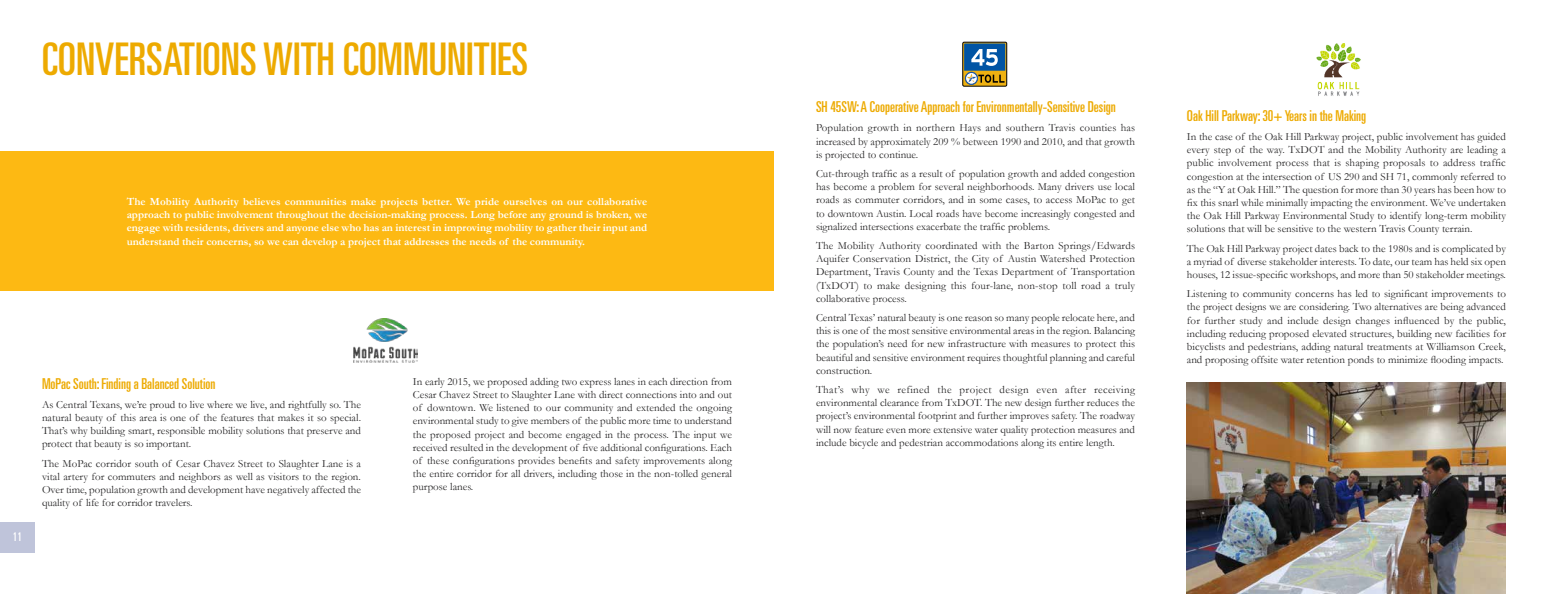
<style>
.page{position:relative;width:1548px;height:594px;background:#fff}
.page>*{position:absolute;margin:0;border:0;box-sizing:border-box;transform-origin:0 0}
.t1{font:ultra-condensed 45px "Univers LT Std";color:#edaa00}
.t2{font:ultra-condensed 15px "Univers LT Std";color:#edaa00}
.t3{font:ultra-condensed 12px "Univers LT Std";color:#fff}
.t4{font:11px/13.2px "Garamond";color:#292829;text-align:justify}
.t5{font:700 11px/13.2px "Garamond";color:#fff;text-align:justify}
</style>
<div class="page">
<div style="left:0;top:522px;width:35px;height:30px;background:#bfc4da"></div>
<div style="left:0;top:152px;width:774px;height:139px;background:#fdb913"></div>
<img style="left:354px;top:319px;width:64px;height:44px">
<img style="left:1316px;top:43px;width:45px;height:53px">
<div style="left:963px;top:42px;width:44px;height:44px;border:1px solid #000"></div>
<svg style="left:964px;top:43px;width:41px;height:42px;background:#638289"></svg>
<img style="left:1187px;top:383px;width:319px;height:211px">
<h1 class="t1" style="left:42px;top:33px;width:488px">CONVERSATIONS WITH COMMUNITIES</h1>
<p class="t5" style="left:127px;top:195px;width:522px">The Mobility Authority believes communities make projects better. We pride ourselves on our collaborative approach to public involvement throughout the decision-making process. Long before any ground is broken, we engage with residents, drivers and anyone else who has an interest in improving mobility to gather their input and understand their concerns, so we can develop a project that addresses the needs of the community.</p>
<p class="t3" style="left:13px;top:530px;width:10px">11</p>
<h2 class="t2" style="left:42px;top:375px;width:175px">MoPac South: Finding a Balanced Solution</h2>
<p class="t4" style="left:42px;top:398px;width:321px">As Central Texans, we’re proud to live where we live, and rightfully so. The natural beauty of this area is one of the features that makes it so special.<br>That’s why building smart, responsible mobility solutions that preserve and protect that beauty is so important.</p>
<p class="t4" style="left:42px;top:456px;width:321px">The MoPac corridor south of Cesar Chavez Street to Slaughter Lane is a vital artery for commuters and neighbors as well as visitors to the region.<br>Over time, population growth and development have negatively affected the quality of life for corridor travelers.</p>
<p class="t4" style="left:413px;top:375px;width:321px">In early 2015, we proposed adding two express lanes in each direction from Cesar Chavez Street to Slaughter Lane with direct connections into and out of downtown. We listened to our community and extended the ongoing environmental study to give members of the public more time to understand the proposed project and become engaged in the process. The input we received resulted in the development of five additional configurations. Each of these configurations provides benefits and safety improvements along the entire corridor for all drivers, including those in the non-tolled general purpose lanes.</p>
<h2 class="t2" style="left:816px;top:98px;width:301px">SH 45SW: A Cooperative Approach for Environmentally-Sensitive Design</h2>
<p class="t4" style="left:816px;top:121px;width:321px">Population growth in northern Hays and southern Travis counties has increased by approximately 209 % between 1990 and 2010, and that growth is projected to continue.</p>
<p class="t4" style="left:816px;top:167px;width:321px">Cut-through traffic as a result of population growth and added congestion has become a problem for several neighborhoods. Many drivers use local roads as commuter corridors, and in some cases, to access MoPac to get to downtown Austin. Local roads have become increasingly congested and signalized intersections exacerbate the traffic problems.</p>
<p class="t4" style="left:816px;top:239px;width:321px">The Mobility Authority coordinated with the Barton Springs/Edwards Aquifer Conservation District, the City of Austin Watershed Protection Department, Travis County and the Texas Department of Transportation (TxDOT) to make designing this four-lane, non-stop toll road a truly collaborative process.</p>
<p class="t4" style="left:816px;top:311px;width:321px">Central Texas’ natural beauty is one reason so many people relocate here, and this is one of the most sensitive environmental areas in the region. Balancing the population’s need for new infrastructure with measures to protect this beautiful and sensitive environment requires thoughtful planning and careful construction.</p>
<p class="t4" style="left:816px;top:383px;width:321px">That’s why we refined the project design even after receiving environmental clearance from TxDOT. The new design further reduces the project’s environmental footprint and further improves safety. The roadway will now feature even more extensive water quality protection measures and include bicycle and pedestrian accommodations along its entire length.</p>
<h2 class="t2" style="left:1187px;top:107px;width:181px">Oak Hill Parkway: 30+ Years in the Making</h2>
<p class="t4" style="left:1187px;top:130px;width:321px">In the case of the Oak Hill Parkway project, public involvement has guided every step of the way. TxDOT and the Mobility Authority are leading a public involvement process that is shaping proposals to address traffic congestion at the intersection of US 290 and SH 71, commonly referred to as the “Y at Oak Hill.” The question for more than 30 years has been how to fix this snarl while minimally impacting the environment. We’ve undertaken the Oak Hill Parkway Environmental Study to identify long-term mobility solutions that will be sensitive to the western Travis County terrain.</p>
<p class="t4" style="left:1187px;top:241px;width:321px">The Oak Hill Parkway project dates back to the 1980s and is complicated by a myriad of diverse stakeholder interests. To date, our team has held six open houses, 12 issue-specific workshops, and more than 50 stakeholder meetings.</p>
<p class="t4" style="left:1187px;top:287px;width:321px">Listening to community concerns has led to significant improvements to the project designs we are considering. Two alternatives are being advanced for further study and include design changes influenced by the public, including reducing proposed elevated structures, building new facilities for bicyclists and pedestrians, adding natural treatments at Williamson Creek, and proposing offsite water retention ponds to minimize flooding impacts.</p>
</div>
